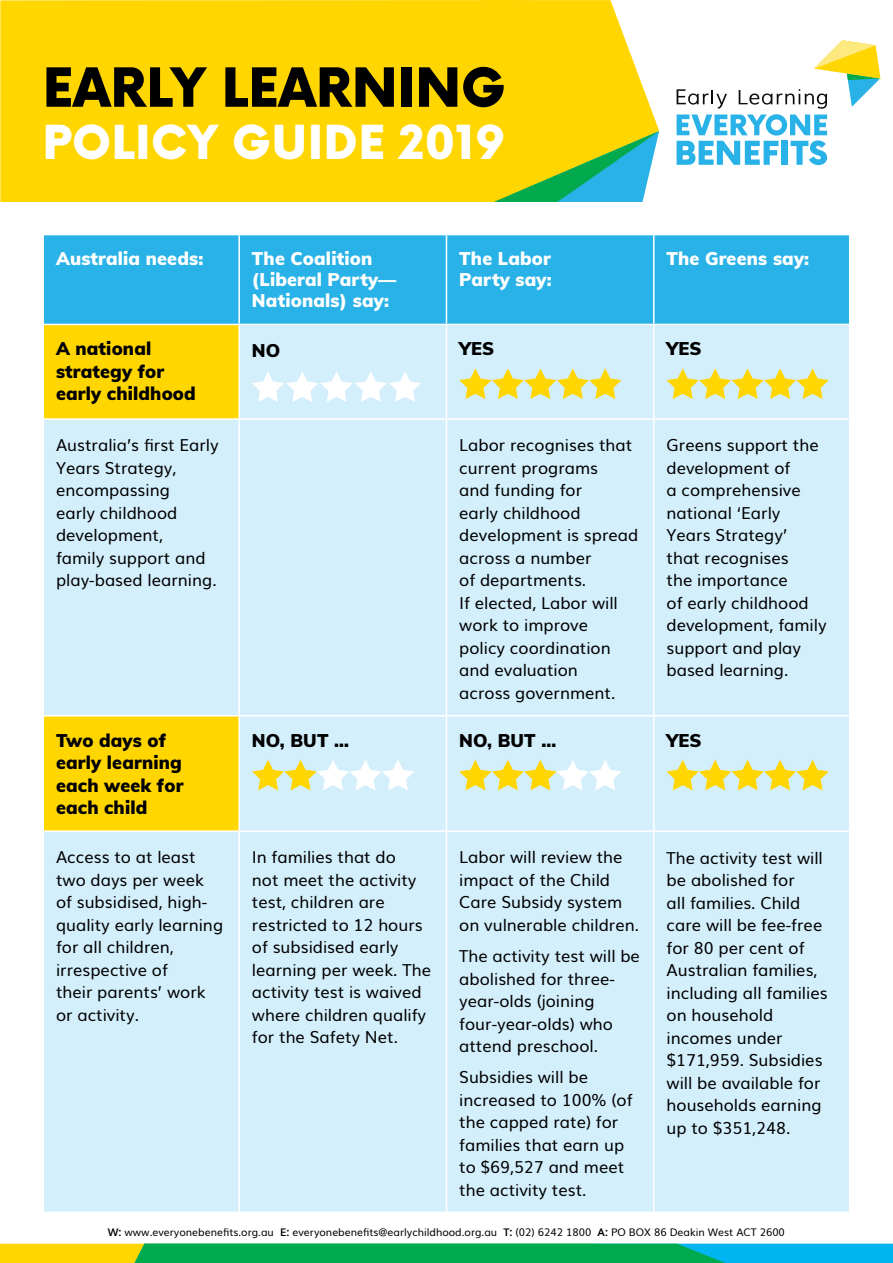
<style>
.page{position:relative;width:893px;height:1263px;background:#fff}
.page>*{position:absolute;margin:0;border:0;box-sizing:border-box;transform-origin:0 0}
.t1{font:900 52.5px "Now";color:#000}
.t2{font:900 45.6px "Now";letter-spacing:.01em;color:#fff}
.t3{font:900 18px/22.5px "Muli";letter-spacing:.01em;color:#000}
.t4{font:900 18px/21px "Muli";letter-spacing:.01em;color:#fff}
.t5{font:16.5px/22.5px "Muli";color:#000}
.t6{font:10.5px "Muli";color:#000}
.s1{font-weight:700}
</style>
<div class="page">
<svg style="left:0;top:1244px;width:893px;height:19px"></svg>
<svg style="left:677px;top:40px;width:203px;height:125px"></svg>
<div style="left:0;top:0;width:452px;height:202px;background:#ffd600"></div>
<svg style="left:452px;top:0;width:207px;height:202px"></svg>
<div style="left:44px;top:235px;width:805px;height:89px;background:#29b2e7"></div>
<div style="left:44px;top:325px;width:805px;height:887px;background:#d4effc"></div>
<hr style="left:238px;top:235px;width:2px;height:89px;background:#fff">
<hr style="left:446px;top:235px;width:1px;height:89px;background:#fff">
<hr style="left:653px;top:235px;width:1px;height:89px;background:#fff">
<hr style="left:238px;top:325px;width:2px;height:93px;background:#fff">
<hr style="left:446px;top:325px;width:1px;height:93px;background:#fff">
<hr style="left:653px;top:325px;width:1px;height:93px;background:#fff">
<hr style="left:43px;top:418px;width:196px;height:2px;background:#fff">
<hr style="left:239px;top:418px;width:207px;height:2px;background:#fff">
<hr style="left:238px;top:420px;width:2px;height:295px;background:#fff">
<hr style="left:446px;top:418px;width:208px;height:2px;background:#fff">
<hr style="left:446px;top:420px;width:1px;height:295px;background:#fff">
<hr style="left:654px;top:418px;width:196px;height:2px;background:#fff">
<hr style="left:653px;top:420px;width:1px;height:295px;background:#fff">
<hr style="left:43px;top:715px;width:196px;height:1px;background:#fff">
<hr style="left:239px;top:715px;width:207px;height:1px;background:#fff">
<hr style="left:238px;top:716px;width:2px;height:114px;background:#fff">
<hr style="left:446px;top:715px;width:208px;height:1px;background:#fff">
<hr style="left:446px;top:716px;width:1px;height:114px;background:#fff">
<hr style="left:654px;top:715px;width:196px;height:1px;background:#fff">
<hr style="left:653px;top:716px;width:1px;height:114px;background:#fff">
<hr style="left:43px;top:830px;width:196px;height:2px;background:#fff">
<hr style="left:239px;top:830px;width:207px;height:2px;background:#fff">
<hr style="left:238px;top:832px;width:2px;height:380px;background:#fff">
<hr style="left:446px;top:830px;width:208px;height:2px;background:#fff">
<hr style="left:446px;top:832px;width:1px;height:380px;background:#fff">
<hr style="left:654px;top:830px;width:196px;height:2px;background:#fff">
<hr style="left:653px;top:832px;width:1px;height:380px;background:#fff">
<svg style="left:252px;top:371px;width:169px;height:31px"></svg>
<svg style="left:459px;top:368px;width:162px;height:31px"></svg>
<svg style="left:666px;top:368px;width:163px;height:31px"></svg>
<svg style="left:252px;top:760px;width:162px;height:30px"></svg>
<svg style="left:459px;top:760px;width:162px;height:30px"></svg>
<svg style="left:666px;top:760px;width:163px;height:30px"></svg>
<h1 class="t1" style="left:43px;top:50px;width:465px">EARLY LEARNING</h1>
<h2 class="t2" style="left:43px;top:109px;width:464px">POLICY GUIDE 2019</h2>
<p class="t4" style="left:56px;top:248px;width:149px">Australia needs:</p>
<p class="t4" style="left:252px;top:248px;width:146px">The Coalition (Liberal Party—<br>Nationals) say:</p>
<p class="t4" style="left:459px;top:248px;width:94px">The Labor<br>Party say:</p>
<p class="t4" style="left:667px;top:248px;width:144px">The Greens say:</p>
<p class="t3" style="left:56px;top:337px;width:141px">A national strategy for early childhood</p>
<p class="t3" style="left:252px;top:338px;width:30px">NO</p>
<p class="t3" style="left:459px;top:337px;width:36px">YES</p>
<p class="t3" style="left:666px;top:337px;width:36px">YES</p>
<p class="t5" style="left:56px;top:433px;width:164px">Australia’s first Early<br>Years Strategy, encompassing<br>early childhood development,<br>family support and play-based learning.</p>
<p class="t5" style="left:459px;top:433px;width:181px">Labor recognises that current programs<br>and funding for<br>early childhood development is spread across a number<br>of departments.<br>If elected, Labor will work to improve<br>policy coordination and evaluation<br>across government.</p>
<p class="t5" style="left:667px;top:433px;width:162px">Greens support the development of<br>a comprehensive national ‘Early<br>Years Strategy’<br>that recognises<br>the importance<br>of early childhood development, family support and play based learning.</p>
<p class="t3" style="left:56px;top:728px;width:129px">Two days of early learning each week for each child</p>
<p class="t3" style="left:252px;top:728px;width:98px">NO, BUT …</p>
<p class="t3" style="left:459px;top:728px;width:98px">NO, BUT …</p>
<p class="t3" style="left:666px;top:728px;width:36px">YES</p>
<p class="t5" style="left:56px;top:845px;width:169px">Access to at least two days per week of subsidised, high&shy;quality early learning for all children, irrespective of<br>their parents’ work or activity.</p>
<p class="t5" style="left:252px;top:845px;width:181px">In families that do<br>not meet the activity test, children are restricted to 12 hours of subsidised early learning per week. The activity test is waived where children qualify for the Safety Net.</p>
<p class="t5" style="left:459px;top:845px;width:181px">Labor will review the impact of the Child<br>Care Subsidy system on vulnerable children.</p>
<p class="t5" style="left:667px;top:845px;width:163px">The activity test will be abolished for<br>all families. Child care will be fee-free for 80 per cent of<br>Australian families, including all families on household incomes under $171,959. Subsidies will be available for households earning up to $351,248.</p>
<p class="t5" style="left:459px;top:943px;width:182px">The activity test will be abolished for three&shy;year-olds (joining four-year-olds) who attend preschool.</p>
<p class="t5" style="left:459px;top:1064px;width:175px">Subsidies will be increased to 100% (of the capped rate) for families that earn up to $69,527 and meet the activity test.</p>
<p class="t6" style="left:108px;top:1224px;width:679px"><span class="s1">W:</span> www.everyonebenefits.org.au <span class="s1">E:</span> everyonebenefits@earlychildhood.org.au <span class="s1">T:</span> (02) 6242 1800 <span class="s1">A:</span> PO BOX 86 Deakin West ACT 2600</p>
</div>
